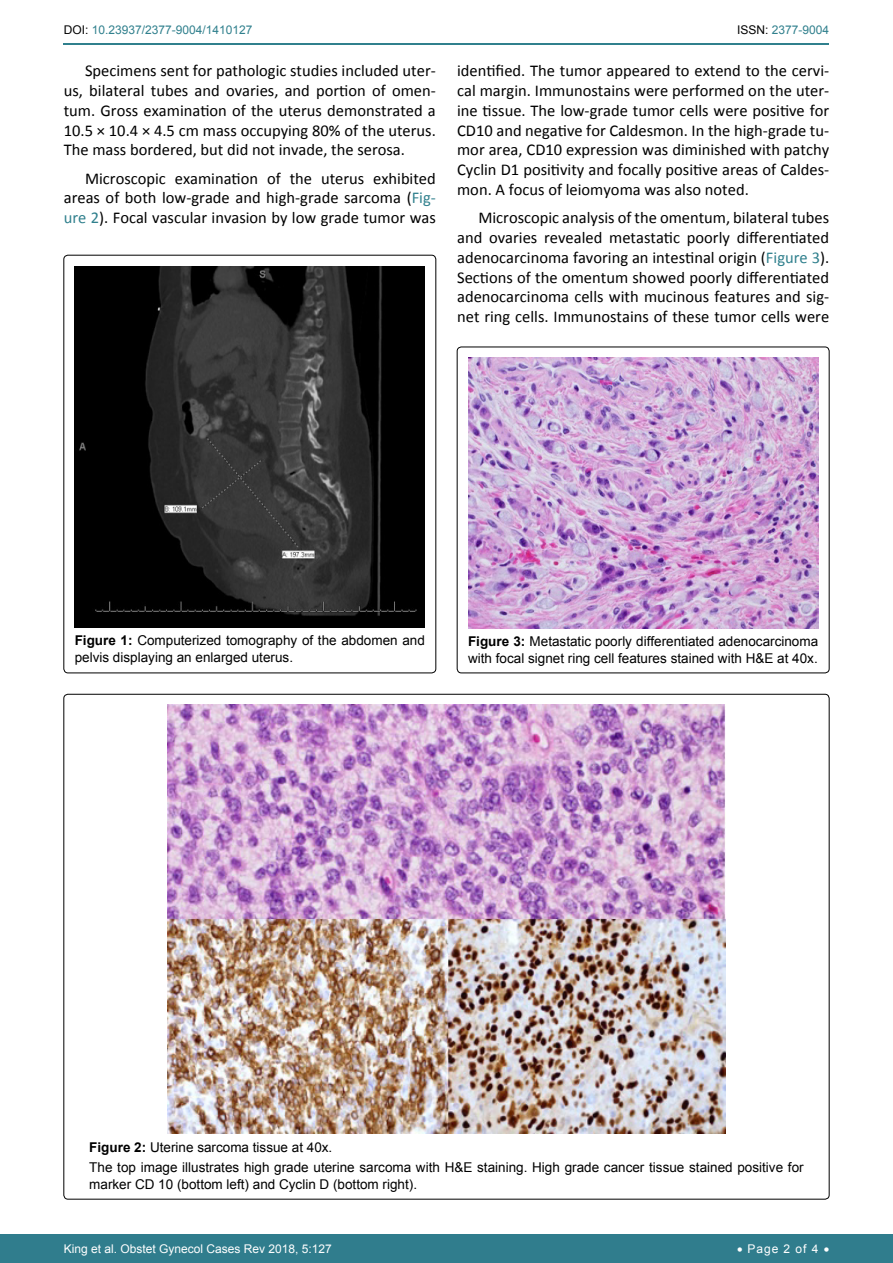
<style>
.page{position:relative;width:893px;height:1263px;background:#fff}
.page>*{position:absolute;margin:0;border:0;box-sizing:border-box;transform-origin:0 0}
.t1{font:16.5px/19.8px "Calibri";color:#000;text-align:justify}
.t2{font:13.5px/16.2px "Arial";color:#000}
.t3{font:12px "Arial";color:#fff}
.t4{font:12px "Arial";color:#30808d}
.s1{color:#000}
.s2{color:#30808d}
.s3{font-weight:700}
</style>
<div class="page">
<hr style="left:64px;top:43px;width:765px;height:2px;background:#30808d">
<div style="left:0;top:1234px;width:893px;height:29px;background:#307d8d"></div>
<div style="left:64px;top:255px;width:372px;height:418px;border:1px solid #000;border-radius:4px"></div>
<img style="left:75px;top:267px;width:350px;height:360px">
<img style="left:168px;top:705px;width:557px;height:428px">
<div style="left:457px;top:347px;width:372px;height:326px;border:1px solid #000;border-radius:4px"></div>
<img style="left:468px;top:357px;width:350px;height:271px">
<p class="t4" style="left:64px;top:22px;width:190px"><span class="s1">DOI:</span> 10.23937/2377-9004/1410127</p>
<p class="t4" style="left:737px;top:22px;width:94px"><span class="s1">ISSN:</span> 2377-9004</p>
<p class="t1" style="left:64px;top:61px;width:374px;text-indent:21px">Specimens sent for pathologic studies included uter&shy;us, bilateral tubes and ovaries, and portion of omen&shy;tum. Gross examination of the uterus demonstrated a 10.5 × 10.4 × 4.5 cm mass occupying 80% of the uterus.<br>The mass bordered, but did not invade, the serosa.</p>
<p class="t1" style="left:64px;top:168px;width:374px;text-indent:21px">Microscopic examination of the uterus exhibited areas of both low-grade and high-grade sarcoma (<span class="s2">Fig&shy;ure 2</span>). Focal vascular invasion by low grade tumor was</p>
<p class="t1" style="left:457px;top:61px;width:374px">identified. The tumor appeared to extend to the cervi&shy;cal margin. Immunostains were performed on the uter&shy;ine tissue. The low-grade tumor cells were positive for CD10 and negative for Caldesmon. In the high-grade tu&shy;mor area, CD10 expression was diminished with patchy Cyclin D1 positivity and focally positive areas of Caldes&shy;mon. A focus of leiomyoma was also noted.</p>
<p class="t1" style="left:457px;top:208px;width:374px;text-indent:21px">Microscopic analysis of the omentum, bilateral tubes and ovaries revealed metastatic poorly differentiated adenocarcinoma favoring an intestinal origin (<span class="s2">Figure 3</span>).<br>Sections of the omentum showed poorly differentiated adenocarcinoma cells with mucinous features and sig&shy;net ring cells. Immunostains of these tumor cells were</p>
<p class="t2" style="left:75px;top:633px;width:352px"><span class="s3">Figure 1:</span> Computerized tomography of the abdomen and pelvis displaying an enlarged uterus.</p>
<p class="t2" style="left:468px;top:634px;width:352px"><span class="s3">Figure 3:</span> Metastatic poorly differentiated adenocarcinoma with focal signet ring cell features stained with H&amp;E at 40x.</p>
<p class="t2" style="left:89px;top:1137px;width:716px;line-height:20.4px"><span class="s3">Figure 2:</span> Uterine sarcoma tissue at 40x.<br>The top image illustrates high grade uterine sarcoma with H&amp;E staining. High grade cancer tissue stained positive for</p>
<p class="t2" style="left:89px;top:1176px;width:329px">marker CD 10 (bottom left) and Cyclin D (bottom right).</p>
<p class="t3" style="left:64px;top:1241px;width:270px">King et al. Obstet Gynecol Cases Rev 2018, 5:127</p>
<p class="t3" style="left:737px;top:1241px;width:94px">• Page 2 of 4 •</p>
</div>
